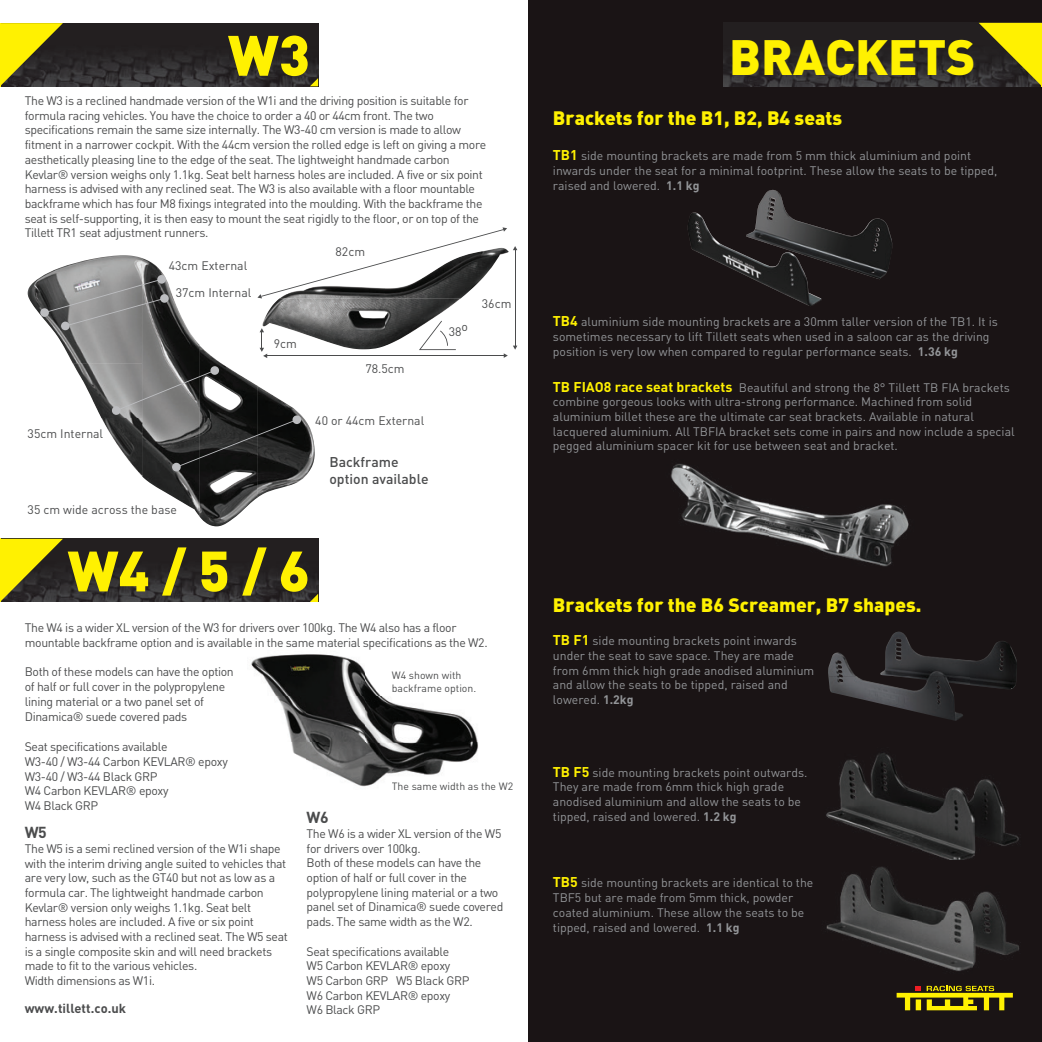
<style>
.page{position:relative;width:1042px;height:1042px;background:#fff}
.page>*{position:absolute;margin:0;border:0;box-sizing:border-box;transform-origin:0 0}
.t1{font:900 56px "DIN";color:#fff101}
.t2{font:900 49px "DIN";color:#fff101}
.t3{font:900 19.25px "DIN";color:#fff101}
.t4{font:700 15.75px "DIN";color:#4b4c4d}
.t5{font:500 14px/16.8px "DIN";color:#4b4c4d}
.t6{font:700 12.95px "DIN";color:#4b4c4d}
.t7{font:12.25px/14.7px "DIN";letter-spacing:-.03em;color:#4b4c4d}
.t8{font:12.25px/14.7px "DIN";color:#939598}
.t9{font:12.25px "DIN";color:#4b4c4d}
.t10{font:10.5px/12.2px "DIN";color:#4b4c4d}
.s1{font-weight:700;font-size:14px;color:#fff101}
.s2{font-weight:700}
</style>
<div class="page">
<img style="left:63px;top:23px;width:255px;height:63px">
<svg style="left:310px;top:78px;width:8px;height:8px"></svg>
<svg style="left:0;top:23px;width:63px;height:63px;background:#958c15"></svg>
<img style="left:63px;top:539px;width:255px;height:63px">
<svg style="left:310px;top:594px;width:8px;height:8px"></svg>
<svg style="left:0;top:539px;width:63px;height:63px;background:#948c15"></svg>
<div style="left:528px;top:0;width:514px;height:1042px;background:#1a1415"></div>
<img style="left:723px;top:23px;width:255px;height:63px">
<svg style="left:978px;top:23px;width:63px;height:63px"></svg>
<hr style="left:1041px;top:23px;width:1px;height:63px;background:#fff101">
<img style="left:687px;top:190px;width:205px;height:116px">
<img style="left:828px;top:631px;width:142px;height:90px">
<img style="left:970px;top:641px;width:47px;height:48px">
<img style="left:839px;top:753px;width:164px;height:53px">
<img style="left:826px;top:806px;width:44px;height:26px">
<img style="left:870px;top:806px;width:104px;height:54px">
<img style="left:974px;top:806px;width:45px;height:50px">
<img style="left:826px;top:867px;width:193px;height:104px">
<svg style="left:896px;top:986px;width:117px;height:24px"></svg>
<img style="left:28px;top:255px;width:114px;height:109px">
<img style="left:142px;top:258px;width:58px;height:258px">
<img style="left:199px;top:345px;width:58px;height:181px">
<img style="left:73px;top:363px;width:69px;height:55px">
<img style="left:257px;top:385px;width:58px;height:113px">
<img style="left:101px;top:418px;width:41px;height:58px">
<img style="left:395px;top:250px;width:113px;height:49px">
<img style="left:262px;top:298px;width:118px;height:51px">
<img style="left:385px;top:298px;width:10px;height:48px">
<svg style="left:504px;top:346px;width:13px;height:12px"></svg>
<img style="left:251px;top:654px;width:227px;height:89px">
<img style="left:291px;top:743px;width:133px;height:44px">
<img style="left:424px;top:743px;width:55px;height:32px">
<img style="left:392px;top:782px;width:32px;height:5px">
<svg style="left:419px;top:321px;width:37px;height:29px"></svg>
<hr style="left:515px;top:248px;width:1px;height:100px;background:#4b4c4d">
<svg style="left:257px;top:227px;width:250px;height:71px"></svg>
<svg style="left:260px;top:328px;width:7px;height:30px"></svg>
<hr style="left:267px;top:355px;width:237px;height:1px;background:#4b4c4d">
<img style="left:670px;top:464px;width:239px;height:103px">
<div style="left:40px;top:308px;width:9px;height:9px;background:#bcbdc0;border-radius:50%"></div>
<div style="left:61px;top:322px;width:9px;height:8px;background:#bcbdc0;border-radius:50%"></div>
<div style="left:112px;top:406px;width:9px;height:9px;background:#bcbdc0;border-radius:50%"></div>
<div style="left:210px;top:366px;width:9px;height:9px;background:#bcbdc0;border-radius:50%"></div>
<div style="left:172px;top:463px;width:9px;height:8px;background:#bcbdc0;border-radius:50%"></div>
<div style="left:292px;top:415px;width:9px;height:9px;background:#bcbdc0;border-radius:50%"></div>
<div style="left:157px;top:275px;width:9px;height:9px;background:#bcbdc0;border-radius:50%"></div>
<div style="left:160px;top:294px;width:9px;height:9px;background:#bcbdc0;border-radius:50%"></div>
<svg style="left:116px;top:370px;width:99px;height:41px;background:#7e7e7e"></svg>
<svg style="left:176px;top:419px;width:121px;height:48px;background:#2a2b2a"></svg>
<svg style="left:44px;top:279px;width:121px;height:47px;background:#807f80"></svg>
<h1 class="t1" style="left:228px;top:18px;width:83px">W3</h1>
<p class="t7" style="left:25px;top:93px;width:463px">The W3 is a reclined handmade version of the W1i and the driving position is suitable for formula racing vehicles. You have the choice to order a 40 or 44cm front. The two specifications remain the same size internally. The W3-40 cm version is made to allow fitment in a narrower cockpit. With the 44cm version the rolled edge is left on giving a more aesthetically pleasing line to the edge of the seat. The lightweight handmade carbon Kevlar® version weighs only 1.1kg. Seat belt harness holes are included. A five or six point harness is advised with any reclined seat. The W3 is also available with a floor mountable backframe which has four M8 fixings integrated into the moulding. With the backframe the seat is self-supporting, it is then easy to mount the seat rigidly to the floor, or on top of the Tillett TR1 seat adjustment runners.</p>
<p class="t9" style="left:28px;top:426px;width:77px">35cm Internal</p>
<p class="t9" style="left:169px;top:258px;width:80px">43cm External</p>
<p class="t9" style="left:176px;top:285px;width:77px">37cm Internal</p>
<p class="t9" style="left:28px;top:502px;width:151px">35 cm wide across the base</p>
<p class="t7" style="left:336px;top:244px;width:31px">82cm</p>
<p class="t7" style="left:274px;top:336px;width:25px">9cm</p>
<p class="t7" style="left:365px;top:361px;width:41px">78.5cm</p>
<p class="t9" style="left:315px;top:412px;width:111px">40 or 44cm External</p>
<p class="t5" style="left:329px;top:453px;width:101px">Backframe option available</p>
<p class="t7" style="left:449px;top:324px;width:21px">38o</p>
<p class="t7" style="left:482px;top:296px;width:31px">36cm</p>
<h1 class="t1" style="left:68px;top:534px;width:244px">W4 / 5 / 6</h1>
<p class="t7" style="left:25px;top:620px;width:464px">The W4 is a wider XL version of the W3 for drivers over 100kg. The W4 also has a floor mountable backframe option and is available in the same material specifications as the W2.</p>
<p class="t7" style="left:25px;top:664px;width:210px">Both of these models can have the option of half or full cover in the polypropylene lining material or a two panel set of Dinamica® suede covered pads</p>
<p class="t7" style="left:25px;top:739px;width:204px">Seat specifications available<br>W3-40 / W3-44 Carbon KEVLAR® epoxy<br>W3-40 / W3-44 Black GRP<br>W4 Carbon KEVLAR® epoxy<br>W4 Black GRP</p>
<p class="t4" style="left:25px;top:822px;width:24px">W5</p>
<p class="t7" style="left:25px;top:841px;width:265px">The W5 is a semi reclined version of the W1i shape with the interim driving angle suited to vehicles that are very low, such as the GT40 but not as low as a formula car. The lightweight handmade carbon Kevlar® version only weighs 1.1kg. Seat belt harness holes are included. A five or six point harness is advised with a reclined seat. The W5 seat is a single composite skin and will need brackets made to fit to the various vehicles.<br>Width dimensions as W1i.</p>
<p class="t10" style="left:392px;top:669px;width:86px">W4 shown with backframe option.</p>
<p class="t10" style="left:392px;top:779px;width:123px">The same width as the W2</p>
<p class="t4" style="left:307px;top:807px;width:24px">W6</p>
<p class="t7" style="left:307px;top:826px;width:198px">The W6 is a wider XL version of the W5 for drivers over 100kg.<br>Both of these models can have the option of half or full cover in the polypropylene lining material or a two panel set of Dinamica® suede covered pads. The same width as the W2.</p>
<p class="t7" style="left:307px;top:943px;width:164px">Seat specifications available<br>W5 Carbon KEVLAR® epoxy<br>W5 Carbon GRP W5 Black GRP<br>W6 Carbon KEVLAR® epoxy<br>W6 Black GRP</p>
<p class="t6" style="left:25px;top:999px;width:103px">www.tillett.co.uk</p>
<h2 class="t2" style="left:729px;top:25px;width:248px">BRACKETS</h2>
<h3 class="t3" style="left:553px;top:105px;width:291px">Brackets for the B1, B2, B4 seats</h3>
<p class="t8" style="left:553px;top:148px;width:446px"><span class="s1">TB1</span> side mounting brackets are made from 5 mm thick aluminium and point inwards under the seat for a minimal footprint. These allow the seats to be tipped, raised and lowered. <span class="s2">1.1 kg</span></p>
<p class="t8" style="left:553px;top:314px;width:446px"><span class="s1">TB4</span> aluminium side mounting brackets are a 30mm taller version of the TB1. It is sometimes necessary to lift Tillett seats when used in a saloon car as the driving position is very low when compared to regular performance seats. <span class="s2">1.36 kg</span></p>
<p class="t8" style="left:553px;top:380px;width:463px"><span class="s1">TB FIAO8 race seat brackets</span> Beautiful and strong the 8° Tillett TB FIA brackets combine gorgeous looks with ultra-strong performance. Machined from solid aluminium billet these are the ultimate car seat brackets. Available in natural lacquered aluminium. All TBFIA bracket sets come in pairs and now include a special pegged aluminium spacer kit for use between seat and bracket.</p>
<h3 class="t3" style="left:553px;top:592px;width:370px">Brackets for the B6 Screamer, B7 shapes.</h3>
<p class="t8" style="left:553px;top:633px;width:263px"><span class="s1">TB F1</span> side mounting brackets point inwards under the seat to save space. They are made from 6mm thick high grade anodised aluminium and allow the seats to be tipped, raised and lowered. <span class="s2">1.2kg</span></p>
<p class="t8" style="left:553px;top:765px;width:256px"><span class="s1">TB F5</span> side mounting brackets point outwards.<br>They are made from 6mm thick high grade anodised aluminium and allow the seats to be tipped, raised and lowered. <span class="s2">1.2 kg</span></p>
<p class="t8" style="left:553px;top:875px;width:262px"><span class="s1">TB5</span> side mounting brackets are identical to the TBF5 but are made from 5mm thick, powder coated aluminium. These allow the seats to be tipped, raised and lowered. <span class="s2">1.1 kg</span></p>
</div>
